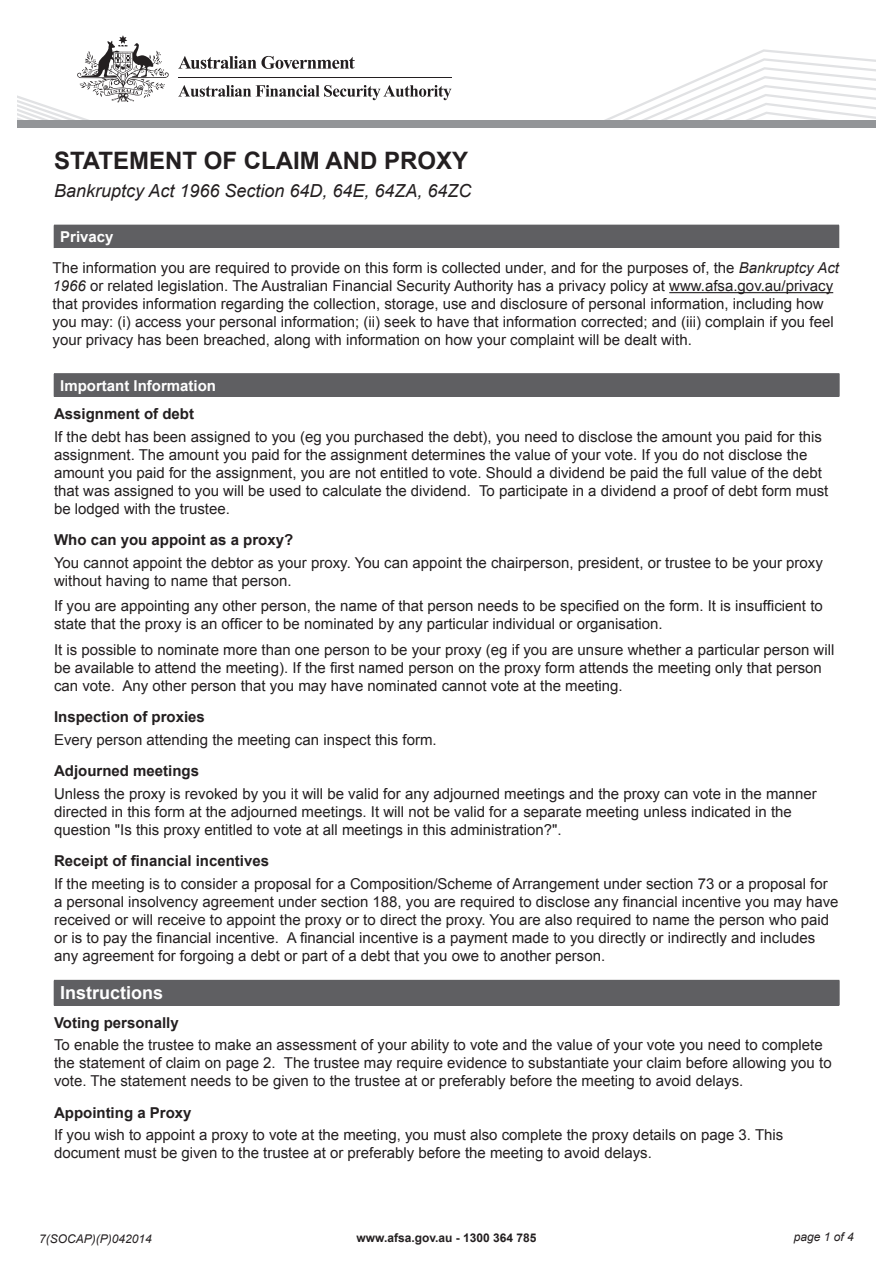
<style>
.page{position:relative;width:893px;height:1263px;background:#fff}
.page>*{position:absolute;margin:0;border:0;box-sizing:border-box;transform-origin:0 0}
.t1{font:700 24px "Arial";color:#231f20}
.t2{font:italic 18px "Arial";color:#231f20}
.Heading_2{font:700 18px "Arial";color:#fff}
.Intro{font:15px/18px "Arial";color:#231f20}
.Table_Text{font:15px/18px "Arial";color:#231f20}
.IntroHeading{font:700 15px "Arial";color:#231f20}
.Heading_2-2{font:700 15px "Arial";color:#fff}
.t3{font:700 12px "Arial";color:#231f20}
.t4{font:italic 12px "Arial";color:#231f20}
.s1{font-weight:700;color:#fff}
.s2{font-style:italic}
.s3{font-style:inherit}
</style>
<div class="page">
<svg style="left:17px;top:35px;width:859px;height:85px"></svg>
<div style="left:17px;top:120px;width:859px;height:8px;background:#939598"></div>
<div style="left:54px;top:225px;width:785px;height:23px;background:#5f5f62"></div>
<hr style="left:669px;top:292px;width:164px;height:1px;background:#231f20">
<div style="left:54px;top:374px;width:785px;height:23px;background:#5f5f62"></div>
<hr style="left:54px;top:373px;width:785px;height:1px;background:#5f5f62">
<svg style="left:839px;top:374px;width:1px;height:23px"></svg>
<div style="left:54px;top:980px;width:785px;height:25px;background:#5f5f62"></div>
<svg style="left:839px;top:980px;width:1px;height:25px"></svg>
<h1 class="t1" style="left:54px;top:145px;width:416px">STATEMENT OF CLAIM AND PROXY</h1>
<p class="t2" style="left:54px;top:179px;width:419px">Bankruptcy Act 1966 Section 64D, 64E, 64ZA, 64ZC</p>
<p class="Intro" style="left:52px;top:221px;width:788px;line-height:31px;text-indent:8px"><span class="s1">Privacy<br></span>The information you are required to provide on this form is collected under, and for the purposes of, the <span class="s2">Bankruptcy Act</span></p>
<p class="Table_Text" style="left:52px;top:277px;width:783px"><span class="s2">1966</span> or related legislation. The Australian Financial Security Authority has a privacy policy at www.afsa.gov.au/privacy that provides information regarding the collection, storage, use and disclosure of personal information, including how you may: (i) access your personal information; (ii) seek to have that information corrected; and (iii) complain if you feel your privacy has been breached, along with information on how your complaint will be dealt with.</p>
<p class="Heading_2-2" style="left:60px;top:375px;width:157px">Important Information</p>
<p class="IntroHeading" style="left:54px;top:404px;width:142px">Assignment of debt</p>
<p class="Intro" style="left:54px;top:427px;width:776px">If the debt has been assigned to you (eg you purchased the debt), you need to disclose the amount you paid for this assignment. The amount you paid for the assignment determines the value of your vote. If you do not disclose the amount you paid for the assignment, you are not entitled to vote. Should a dividend be paid the full value of the debt that was assigned to you will be used to calculate the dividend. To participate in a dividend a proof of debt form must be lodged with the trustee.</p>
<p class="IntroHeading" style="left:54px;top:530px;width:241px">Who can you appoint as a proxy?</p>
<p class="Intro" style="left:54px;top:553px;width:770px">You cannot appoint the debtor as your proxy. You can appoint the chairperson, president, or trustee to be your proxy without having to name that person.</p>
<p class="Intro" style="left:54px;top:597px;width:770px">If you are appointing any other person, the name of that person needs to be specified on the form. It is insufficient to state that the proxy is an officer to be nominated by any particular individual or organisation.</p>
<p class="Intro" style="left:54px;top:640px;width:782px">It is possible to nominate more than one person to be your proxy (eg if you are unsure whether a particular person will be available to attend the meeting). If the first named person on the proxy form attends the meeting only that person can vote. Any other person that you may have nominated cannot vote at the meeting.</p>
<p class="IntroHeading" style="left:54px;top:707px;width:152px">Inspection of proxies</p>
<p class="Intro" style="left:54px;top:730px;width:384px">Every person attending the meeting can inspect this form.</p>
<p class="IntroHeading" style="left:54px;top:761px;width:147px">Adjourned meetings</p>
<p class="Intro" style="left:54px;top:784px;width:764px">Unless the proxy is revoked by you it will be valid for any adjourned meetings and the proxy can vote in the manner directed in this form at the adjourned meetings. It will not be valid for a separate meeting unless indicated in the question "Is this proxy entitled to vote at all meetings in this administration?".</p>
<p class="IntroHeading" style="left:54px;top:851px;width:217px">Receipt of financial incentives</p>
<p class="Intro" style="left:54px;top:874px;width:786px">If the meeting is to consider a proposal for a Composition/Scheme of Arrangement under section 73 or a proposal for a personal insolvency agreement under section 188, you are required to disclose any financial incentive you may have received or will receive to appoint the proxy or to direct the proxy. You are also required to name the person who paid or is to pay the financial incentive. A financial incentive is a payment made to you directly or indirectly and includes any agreement for forgoing a debt or part of a debt that you owe to another person.</p>
<p class="Heading_2" style="left:60px;top:981px;width:105px">Instructions</p>
<p class="IntroHeading" style="left:54px;top:1013px;width:126px">Voting personally</p>
<p class="Intro" style="left:54px;top:1036px;width:779px">To enable the trustee to make an assessment of your ability to vote and the value of your vote you need to complete the statement of claim on page 2. The trustee may require evidence to substantiate your claim before allowing you to vote. The statement needs to be given to the trustee at or preferably before the meeting to avoid delays.</p>
<p class="IntroHeading" style="left:54px;top:1103px;width:139px">Appointing a Proxy</p>
<p class="Intro" style="left:54px;top:1126px;width:731px">If you wish to appoint a proxy to vote at the meeting, you must also complete the proxy details on page 3. This document must be given to the trustee at or preferably before the meeting to avoid delays.</p>
<p class="t4" style="left:39px;top:1231px;width:114px">7(SOCAP)(P)0<span class="s3">4</span>2014</p>
<p class="t3" style="left:356px;top:1230px;width:182px">www.afsa.gov.au - 1300 364 785</p>
<p class="t4" style="left:794px;top:1229px;width:62px">page 1 of 4</p>
</div>
